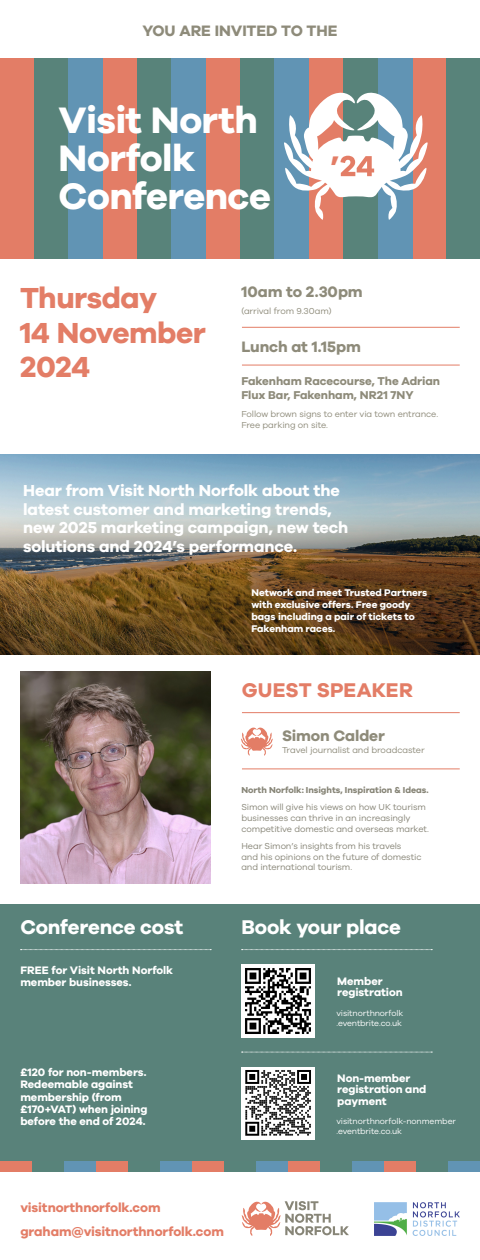
<style>
.page{position:relative;width:480px;height:1260px;background:#fff}
.page>*{position:absolute;margin:0;border:0;box-sizing:border-box;transform-origin:0 0}
.t1{font:700 38px/38px "Galano Grotesque";letter-spacing:-.015em;color:#fff}
.t2{font:700 29.92px/34.3px "Galano Grotesque";letter-spacing:-.015em;color:#e37d66}
.t3{font:700 20.48px "Galano Grotesque";letter-spacing:-.01em;color:#fff}
.t4{font:700 20.48px "Galano Grotesque";letter-spacing:.005em;color:#e37d66}
.t5{font:700 16.4px/18.6px "Galano Grotesque";letter-spacing:-.01em;color:#fff}
.t6{font:700 15.6px "Galano Grotesque";letter-spacing:-.005em;color:#8e8b7a}
.t7{font:700 13.2px/23.5px "Galano Grotesque";letter-spacing:-.005em;color:#e37d66}
.t8{font:700 11.72px/14px "Galano Grotesque";letter-spacing:-.005em;color:#8e8b7a}
.t9{font:700 11.2px/12.3px "Galano Grotesque";letter-spacing:-.005em;color:#fff}
.t10{font:700 10px/12px "Galano Grotesque";letter-spacing:-.005em;color:#fff}
.t11{font:8.92px/10.7px "Galano Grotesque";letter-spacing:-.015em;color:#878577}
.t12{font:8.92px/11.2px "Galano Grotesque";letter-spacing:-.015em;color:#8e8b7a}
.t13{font:700 8.92px "Galano Grotesque";letter-spacing:-.005em;color:#878577}
.t14{font:8.4px/9.6px "Galano Grotesque";letter-spacing:-.01em;color:#fff}
</style>
<div class="page">
<div style="left:0;top:904px;width:480px;height:261px;background:#59827a"></div>
<svg style="left:0;top:455px;width:480px;height:200px;background:#7e7a6d"></svg>
<hr style="left:242px;top:327px;width:218px;height:1px;background:#e37d66">
<hr style="left:242px;top:365px;width:218px;height:1px;background:#e37d66">
<img style="left:20px;top:672px;width:190px;height:212px">
<svg style="left:21px;top:949px;width:190px;height:1px"></svg>
<svg style="left:242px;top:949px;width:190px;height:1px"></svg>
<svg style="left:242px;top:1052px;width:190px;height:1px"></svg>
<img style="left:375px;top:1203px;width:85px;height:32px">
<svg style="left:242px;top:1201px;width:107px;height:35px"></svg>
<img style="left:242px;top:965px;width:72px;height:72px">
<img style="left:242px;top:1067px;width:72px;height:72px">
<div style="left:0;top:59px;width:34px;height:200px;background:#e37d66"></div>
<div style="left:206px;top:59px;width:34px;height:200px;background:#e37d66"></div>
<div style="left:103px;top:59px;width:34px;height:200px;background:#e37d66"></div>
<div style="left:309px;top:59px;width:35px;height:200px;background:#e37d66"></div>
<div style="left:412px;top:59px;width:35px;height:200px;background:#e37d66"></div>
<div style="left:34px;top:59px;width:35px;height:200px;background:#58837a"></div>
<div style="left:240px;top:59px;width:35px;height:200px;background:#58837a"></div>
<div style="left:137px;top:59px;width:35px;height:200px;background:#58837a"></div>
<div style="left:344px;top:59px;width:34px;height:200px;background:#58837a"></div>
<div style="left:447px;top:59px;width:33px;height:200px;background:#58837a"></div>
<div style="left:69px;top:59px;width:34px;height:200px;background:#6194b4"></div>
<div style="left:275px;top:59px;width:34px;height:200px;background:#6194b4"></div>
<div style="left:172px;top:59px;width:34px;height:200px;background:#6194b4"></div>
<div style="left:378px;top:59px;width:34px;height:200px;background:#6194b4"></div>
<svg style="left:284px;top:90px;width:144px;height:130px"></svg>
<hr style="left:242px;top:769px;width:218px;height:1px;background:#e37d66">
<hr style="left:242px;top:712px;width:218px;height:1px;background:#e37d66">
<svg style="left:241px;top:727px;width:32px;height:29px"></svg>
<div style="left:0;top:1161px;width:32px;height:11px;background:#e37d66"></div>
<div style="left:192px;top:1161px;width:32px;height:11px;background:#e37d66"></div>
<div style="left:96px;top:1161px;width:32px;height:11px;background:#e37d66"></div>
<div style="left:288px;top:1161px;width:32px;height:11px;background:#e37d66"></div>
<div style="left:384px;top:1161px;width:32px;height:11px;background:#e37d66"></div>
<div style="left:32px;top:1161px;width:32px;height:11px;background:#58837a"></div>
<div style="left:224px;top:1161px;width:32px;height:11px;background:#58837a"></div>
<div style="left:128px;top:1161px;width:32px;height:11px;background:#58837a"></div>
<div style="left:320px;top:1161px;width:32px;height:11px;background:#58837a"></div>
<div style="left:416px;top:1161px;width:32px;height:11px;background:#58837a"></div>
<div style="left:64px;top:1161px;width:32px;height:11px;background:#6194b4"></div>
<div style="left:256px;top:1161px;width:32px;height:11px;background:#6194b4"></div>
<div style="left:160px;top:1161px;width:32px;height:11px;background:#6194b4"></div>
<div style="left:352px;top:1161px;width:32px;height:11px;background:#6194b4"></div>
<div style="left:448px;top:1161px;width:32px;height:11px;background:#6194b4"></div>
<h3 class="t6" style="left:142px;top:21px;width:197px">YOU ARE INVITED TO THE</h3>
<h1 class="t1" style="left:59px;top:100px;width:214px">Visit North<br>Norfolk<br>Conference</h1>
<h2 class="t2" style="left:339px;top:173px;width:10px;rotate:-180deg">‘</h2>
<h2 class="t2" style="left:20px;top:280px;width:187px">Thursday<br>14 November<br>2024</h2>
<h3 class="t6" style="left:241px;top:282px;width:123px">10am to 2.30pm</h3>
<p class="t12" style="left:241px;top:305px;width:92px">(arrival from 9.30am)</p>
<h3 class="t6" style="left:241px;top:337px;width:121px">Lunch at 1.15pm</h3>
<h3 class="t8" style="left:241px;top:374px;width:200px">Fakenham Racecourse, The Adrian<br>Flux Bar, Fakenham, NR21 7NY</h3>
<p class="t12" style="left:241px;top:408px;width:198px">Follow brown signs to enter via town entrance.<br>Free parking on site.</p>
<h3 class="t5" style="left:23px;top:481px;width:327px">Hear from Visit North Norfolk about the latest customer and marketing trends, new 2025 marketing campaign, new tech solutions and 2024’s performance.</h3>
<p class="t10" style="left:251px;top:586px;width:177px">Network and meet Trusted Partners with exclusive offers. Free goody bags including a pair of tickets to<br>Fakenham races.</p>
<h3 class="t4" style="left:242px;top:678px;width:173px">GUEST SPEAKER</h3>
<h3 class="t6" style="left:282px;top:726px;width:104px">Simon Calder</h3>
<p class="t12" style="left:282px;top:744px;width:144px">Travel journalist and broadcaster</p>
<p class="t13" style="left:241px;top:785px;width:189px">North Norfolk: Insights, Inspiration &amp; Ideas.</p>
<p class="t11" style="left:241px;top:802px;width:189px">Simon will give his views on how UK tourism businesses can thrive in an increasingly competitive domestic and overseas market.</p>
<p class="t11" style="left:241px;top:840px;width:182px">Hear Simon’s insights from his travels<br>and his opinions on the future of domestic and international tourism.</p>
<h3 class="t3" style="left:20px;top:915px;width:165px">Conference cost</h3>
<h3 class="t3" style="left:241px;top:915px;width:161px">Book your place</h3>
<p class="t9" style="left:20px;top:963px;width:154px">FREE for Visit North Norfolk member businesses.</p>
<p class="t9" style="left:20px;top:1066px;width:129px">£120 for non-members.<br>Redeemable against membership (from £170+VAT) when joining before the end of 2024.</p>
<h3 class="t7" style="left:20px;top:1196px;width:205px">visitnorthnorfolk.com graham@visitnorthnorfolk.com</h3>
<p class="t9" style="left:337px;top:975px;width:67px;line-height:11.5px">Member registration</p>
<p class="t14" style="left:336px;top:1008px;width:68px">visitnorthnorfolk .eventbrite.co.uk</p>
<p class="t9" style="left:337px;top:1072px;width:91px;line-height:11.5px">Non-member registration and payment</p>
<p class="t14" style="left:336px;top:1116px;width:121px">visitnorthnorfolk-nonmember .eventbrite.co.uk</p>
</div>
